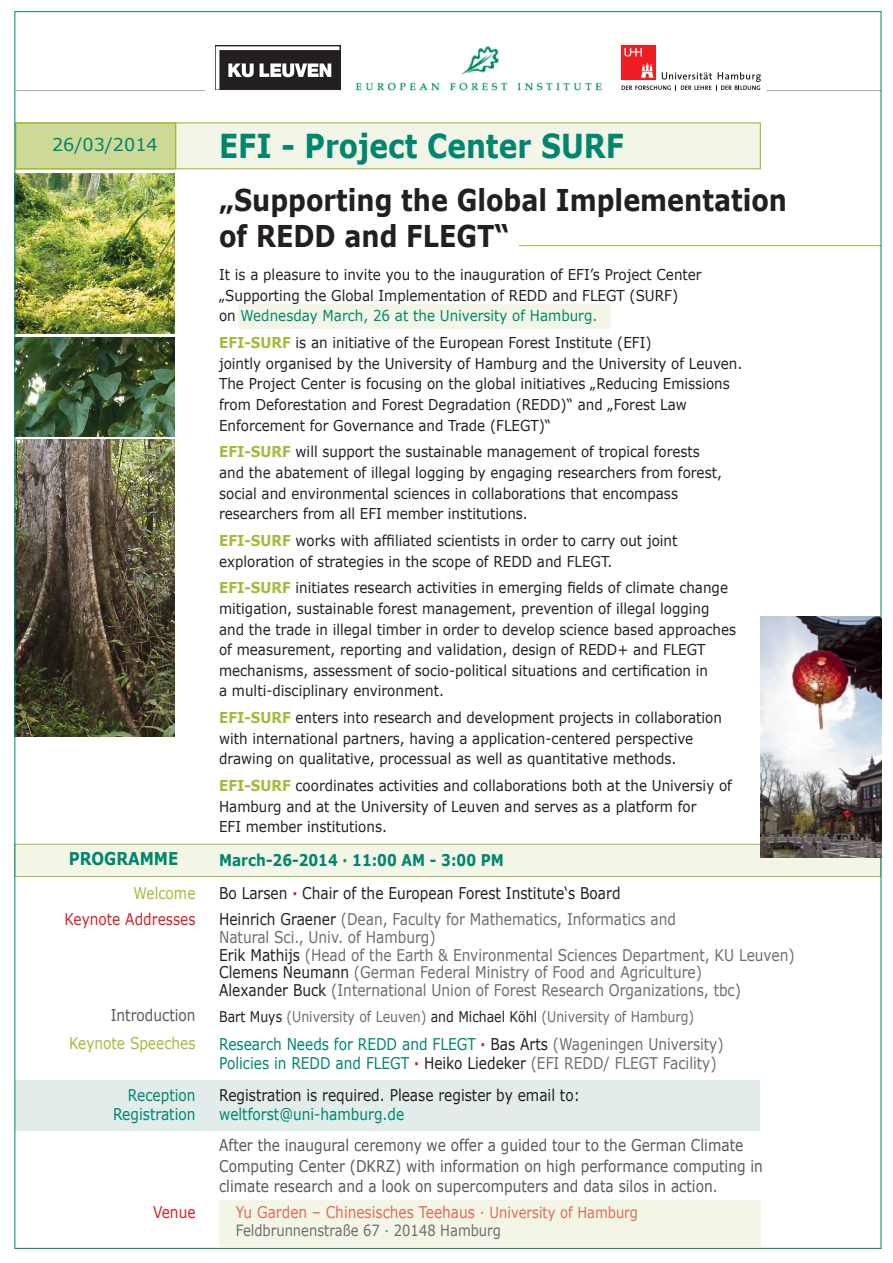
<style>
.page{position:relative;width:893px;height:1263px;background:#fff}
.page>*{position:absolute;margin:0;border:0;box-sizing:border-box;transform-origin:0 0}
.t1{font:700 33px "Verdana";color:#00856f;scale:.85 1}
.t2{font:700 30px/36px "Verdana";color:#231f20;scale:.85 1}
.t3{font:17.7px "Verdana";color:#00856f}
.t4{font:700 17.7px "Verdana";color:#00856f;scale:.85 1}
.t5{font:16.2px/17.7px "Verdana";color:#6c6d70;scale:.85 1}
.t6{font:16.2px/20.5px "Verdana";color:#57585a;scale:.85 1}
.t7{font:16.2px/19.4px "Verdana";color:#00856f;scale:.85 1}
.t8{font:16.2px/33.3px "Verdana";color:#231f20;scale:.85 1}
.t9{font:16.2px "Verdana";color:#dd6c53;scale:.85 1}
.t10{font:16.2px "Verdana";color:#a2bc3a;scale:.85 1}
.t11{font:16.2px "Verdana";color:#d1232a;scale:.85 1}
.t12{font:15.45px "Verdana";color:#6c6d70;scale:.85 1}
.t13{font:15px/20.5px "Verdana";color:#231f20;scale:.9 1}
.t14{font:14.7px "Verdana";color:#6c6d70;scale:.85 1}
.s1{color:#00856f}
.s2{font-weight:700;color:#a2bc3a}
.s3{font-weight:700;color:#00856f}
.s4{font-weight:700;color:#d1232a}
.s5{color:#231f20}
.s6{color:#6c6d70}
.s7{font-size:15.45px}
</style>
<div class="page">
<div style="left:238px;top:305px;width:373px;height:24px;background:#f3f6e7"></div>
<div style="left:16px;top:122px;width:745px;height:47px;background:#f3f6e7;border:1px solid #a2bc3a"></div>
<div style="left:14px;top:844px;width:867px;height:33px;background:#f3f6e7;border:1px solid #a2bc3a"></div>
<div style="left:15px;top:1081px;width:745px;height:50px;background:#e2ecea"></div>
<div style="left:219px;top:1201px;width:542px;height:46px;background:#f3f6e7"></div>
<div style="left:15px;top:122px;width:161px;height:47px;background:#cdd996;border:1px solid #a2bc3a"></div>
<img style="left:355px;top:46px;width:247px;height:45px">
<hr style="left:16px;top:90px;width:189px;height:1px;background:#a8a9ad">
<hr style="left:767px;top:90px;width:115px;height:1px;background:#a8a9ad">
<hr style="left:519px;top:245px;width:363px;height:1px;background:#a2bc3a">
<img style="left:17px;top:440px;width:158px;height:297px">
<img style="left:17px;top:337px;width:158px;height:99px">
<img style="left:17px;top:173px;width:158px;height:161px">
<svg style="left:216px;top:46px;width:123px;height:44px"></svg>
<div style="left:622px;top:45px;width:34px;height:34px;background:#ee1d23"></div>
<svg style="left:624px;top:48px;width:18px;height:9px"></svg>
<svg style="left:622px;top:63px;width:139px;height:27px"></svg>
<img style="left:761px;top:617px;width:121px;height:241px">
<p class="t3" style="left:52px;top:134px;width:107px">26/03/2014</p>
<p class="t4" style="left:69px;top:847px;width:131px">PROGRAMME</p>
<p class="t10" style="left:134px;top:883px;width:74px">Welcome</p>
<p class="t11" style="left:64px;top:908px;width:156px">Keynote Addresses</p>
<p class="t6" style="left:111px;top:1005px;width:101px">Introduction</p>
<p class="t10" style="left:69px;top:1033px;width:150px">Keynote Speeches</p>
<p class="t7" style="left:113px;top:1085px;width:98px;text-align:right">Reception<br>Registration</p>
<p class="t11" style="left:153px;top:1202px;width:52px">Venue</p>
<h1 class="t1" style="left:219px;top:125px;width:478px">EFI - Project Center SURF</h1>
<h2 class="t2" style="left:219px;top:182px;width:670px">„Supporting the Global Implementation of REDD and FLEGT“</h2>
<p class="t13" style="left:219px;top:265px;width:538px">It is a pleasure to invite you to the inauguration of EFI’s Project Center „Supporting the Global Implementation of REDD and FLEGT (SURF)<br>on <span class="s1">Wednesday March, 26 at the University of Hamburg.</span></p>
<p class="t13" style="left:219px;top:333px;width:583px"><span class="s2">EFI-SURF</span> is an initiative of the European Forest Institute (EFI)<br>jointly organised by the University of Hamburg and the University of Leuven.<br>The Project Center is focusing on the global initiatives „Reducing Emissions from Deforestation and Forest Degradation (REDD)“ and „Forest Law Enforcement for Governance and Trade (FLEGT)“</p>
<p class="t13" style="left:219px;top:442px;width:560px"><span class="s2">EFI-SURF</span> will support the sustainable management of tropical forests and the abatement of illegal logging by engaging researchers from forest, social and environmental sciences in collaborations that encompass researchers from all EFI member institutions.</p>
<p class="t13" style="left:219px;top:530px;width:511px"><span class="s2">EFI-SURF</span> works with affiliated scientists in order to carry out joint exploration of strategies in the scope of REDD and FLEGT.</p>
<p class="t13" style="left:219px;top:578px;width:576px"><span class="s2">EFI-SURF</span> initiates research activities in emerging fields of climate change mitigation, sustainable forest management, prevention of illegal logging and the trade in illegal timber in order to develop science based approaches of measurement, reporting and validation, design of REDD+ and FLEGT mechanisms, assessment of socio-political situations and certification in<br>a multi-disciplinary environment.</p>
<p class="t13" style="left:219px;top:708px;width:560px"><span class="s2">EFI-SURF</span> enters into research and development projects in collaboration with international partners, having a application-centered perspective drawing on qualitative, processual as well as quantitative methods.</p>
<p class="t13" style="left:219px;top:776px;width:571px"><span class="s2">EFI-SURF</span> coordinates activities and collaborations both at the Universiy of<br>Hamburg and at the University of Leuven and serves as a platform for<br>EFI member institutions.</p>
<p class="t8" style="left:219px;top:843px;width:474px"><span class="s3">March-26-2014 · 11:00 AM - 3:00 PM<br></span>Bo Larsen <span class="s4">·</span> Chair of the European Forest Institute‘s Board</p>
<p class="t5" style="left:219px;top:911px;width:679px"><span class="s5">Heinrich Graener</span> (Dean, Faculty for Mathematics, Informatics and<br>Natural Sci., Univ. of Hamburg)<br><span class="s5">Erik Mathijs</span> (Head of the Earth &amp; Environmental Sciences Department, KU Leuven)<br><span class="s5">Clemens Neumann</span> (German Federal Ministry of Food and Agriculture)<br><span class="s5">Alexander Buck</span> (International Union of Forest Research Organizations, tbc)</p>
<p class="t14" style="left:219px;top:1007px;width:561px"><span class="s5">Bart Muys</span> (University of Leuven) <span class="s5">and Michael Köhl</span> (University of Hamburg)</p>
<p class="t7" style="left:219px;top:1034px;width:595px">Research Needs for REDD and FLEGT <span class="s4">·</span> <span class="s5">Bas Arts</span> <span class="s6">(Wageningen University)<br></span>Policies in REDD and FLEGT <span class="s4">·</span> <span class="s5">Heiko Liedeker</span> <span class="s6">(EFI REDD/ FLEGT Facility)</span></p>
<p class="t8" style="left:219px;top:1078px;width:426px">Registration is required. Please register by email to:</p>
<p class="t7" style="left:219px;top:1105px;width:219px">weltforst@uni-hamburg.de</p>
<p class="t6" style="left:219px;top:1135px;width:641px">After the inaugural ceremony we offer a guided tour to the German Climate<br>Computing Center (DKRZ) with information on high performance computing in climate research and a look on supercomputers and data silos in action.</p>
<p class="t9" style="left:236px;top:1201px;width:475px">Yu Garden – Chinesisches Teehaus · <span class="s7">University of Hamburg</span></p>
<p class="t12" style="left:236px;top:1221px;width:314px">Feldbrunnenstraße 67 · 20148 Hamburg</p>
</div>
